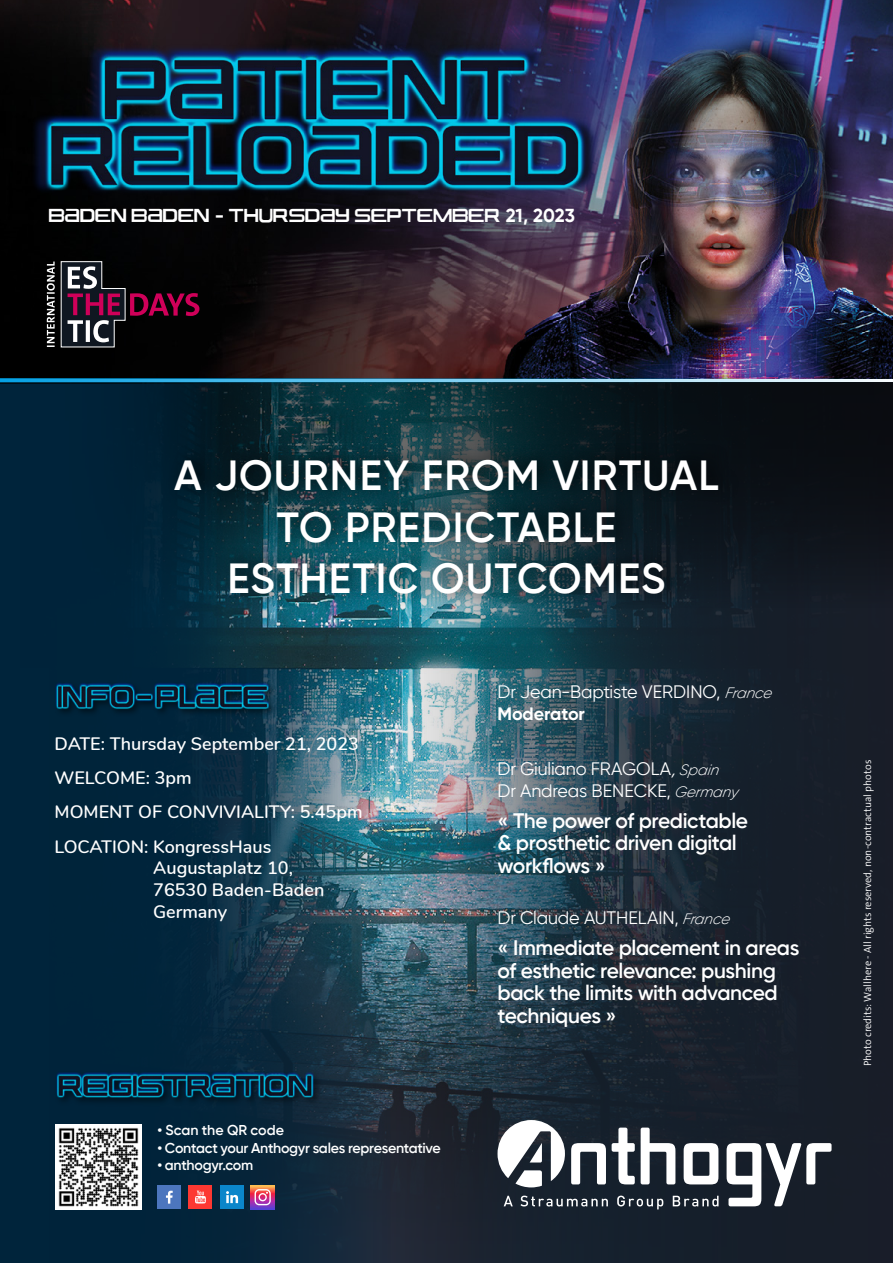
<style>
.page{position:relative;width:893px;height:1263px;background:#fff}
.page>*{position:absolute;margin:0;border:0;box-sizing:border-box;transform-origin:0 0}
.t1{font:600 42px/51.2px "Gilroy";letter-spacing:.025em;color:#fff;text-align:center}
.t2{font:600 21px/22.5px "Gilroy";letter-spacing:-.02em;color:#fff}
.t3{font:18.75px "Ready Player One";letter-spacing:.01em;color:#fff}
.t4{font:600 18px/34.3px "Nunito";color:#fff}
.t5{font:18px/21.6px "Gilroy";letter-spacing:-.01em;color:#fff}
.t6{font:600 14.25px "Gilroy";letter-spacing:-.02em;color:#fff}
.t7{font:600 14.25px "Gilroy";color:#fff}
.t8{font:10.5px "The Sans LP4 Se Lig";color:#fff}
.s1{font-family:"Gilroy";font-weight:700}
.s2{font-weight:300;font-style:italic;font-size:15px}
.s3{font-weight:700}
.s4{font-style:italic}
</style>
<div class="page">
<img style="left:0;top:0;width:893px;height:378px">
<img style="left:370px;top:609px;width:523px;height:654px">
<svg style="left:0;top:382px;width:893px;height:227px;background:#0d1d24"></svg>
<svg style="left:0;top:668px;width:391px;height:595px;background:#113347"></svg>
<div style="left:0;top:384px;width:223px;height:325px;background:#00243b"></div>
<svg style="left:0;top:378px;width:893px;height:4px;background:#66afd2"></svg>
<div style="left:167px;top:441px;width:574px;height:165px;background:#000;opacity:.74"></div>
<img style="left:56px;top:1124px;width:85px;height:85px">
<div style="left:157px;top:1185px;width:24px;height:24px;background:#4c76be"></div>
<svg style="left:166px;top:1191px;width:7px;height:12px"></svg>
<div style="left:189px;top:1185px;width:23px;height:24px;background:#fd3832"></div>
<svg style="left:195px;top:1190px;width:11px;height:13px"></svg>
<div style="left:220px;top:1185px;width:24px;height:24px;background:#0b86ca"></div>
<svg style="left:226px;top:1191px;width:12px;height:12px"></svg>
<svg style="left:251px;top:1185px;width:24px;height:24px"></svg>
<svg style="left:255px;top:1189px;width:16px;height:16px"></svg>
<svg style="left:571px;top:1143px;width:35px;height:41px"></svg>
<svg style="left:612px;top:1127px;width:23px;height:57px"></svg>
<svg style="left:641px;top:1127px;width:34px;height:57px"></svg>
<svg style="left:684px;top:1143px;width:34px;height:41px"></svg>
<svg style="left:727px;top:1143px;width:104px;height:63px"></svg>
<svg style="left:497px;top:1120px;width:68px;height:67px"></svg>
<svg style="left:504px;top:1196px;width:9px;height:10px"></svg>
<svg style="left:520px;top:1195px;width:88px;height:11px"></svg>
<svg style="left:617px;top:1195px;width:46px;height:14px"></svg>
<svg style="left:673px;top:1196px;width:46px;height:10px"></svg>
<div style="left:54px;top:682px;width:223px;height:36px;background:#000;opacity:.5"></div>
<img style="left:50px;top:680px;width:226px;height:32px">
<img style="left:9px;top:36px;width:611px;height:161px">
<svg style="left:47px;top:261px;width:153px;height:87px;background:#33212c"></svg>
<div style="left:54px;top:1070px;width:270px;height:37px;background:#000;opacity:.5"></div>
<img style="left:52px;top:1065px;width:268px;height:40px">
<p class="t3" style="left:49px;top:209px;width:528px">BADEN BADEN <span class="s1">-</span> THURSDAY SEPTEMBER <span class="s1">21, 2023</span></p>
<h1 class="t1" style="left:174px;top:450px;width:546px">A JOURNEY FROM VIRTUAL<br>TO PREDICTABLE<br>ESTHETIC OUTCOMES</h1>
<p class="t4" style="left:55px;top:725px;width:309px">DATE: Thursday September 21, 2023<br>WELCOME: 3pm<br>MOMENT OF CONVIVIALITY: 5.45pm<br>LOCATION: KongressHaus</p>
<p class="t4" style="left:153px;top:856px;width:173px;line-height:21.6px">Augustaplatz 10,<br>76530 Baden-Baden<br>Germany</p>
<p class="t7" style="left:157px;top:1121px;width:128px">• Scan the QR code</p>
<p class="t6" style="left:157px;top:1139px;width:285px">• Contact your Anthogyr sales representative</p>
<p class="t6" style="left:157px;top:1156px;width:97px">• anthogyr.com</p>
<p class="t5" style="left:497px;top:681px;width:279px">Dr Jean-Baptiste VERDINO, <span class="s2">France<br></span><span class="s3">Moderator</span></p>
<p class="t5" style="left:497px;top:758px;width:245px">Dr Giuliano FRAGOLA<span class="s4">,</span><span class="s2">Spain<br></span>Dr Andreas BENECKE, <span class="s2">Germany</span></p>
<p class="t2" style="left:497px;top:809px;width:252px">« The power of predictable &amp; prosthetic driven digital workflows »</p>
<p class="t5" style="left:497px;top:907px;width:237px">Dr Claude AUTHELAIN, <span class="s2">France</span></p>
<p class="t2" style="left:497px;top:936px;width:303px">« Immediate placement in areas of esthetic relevance: pushing back the limits with advanced techniques »</p>
<p class="t8" style="left:861px;top:1066px;width:308px;rotate:-90deg">Photo credits: Wallhere - All rights reserved, non-contractual photos</p>
</div>
